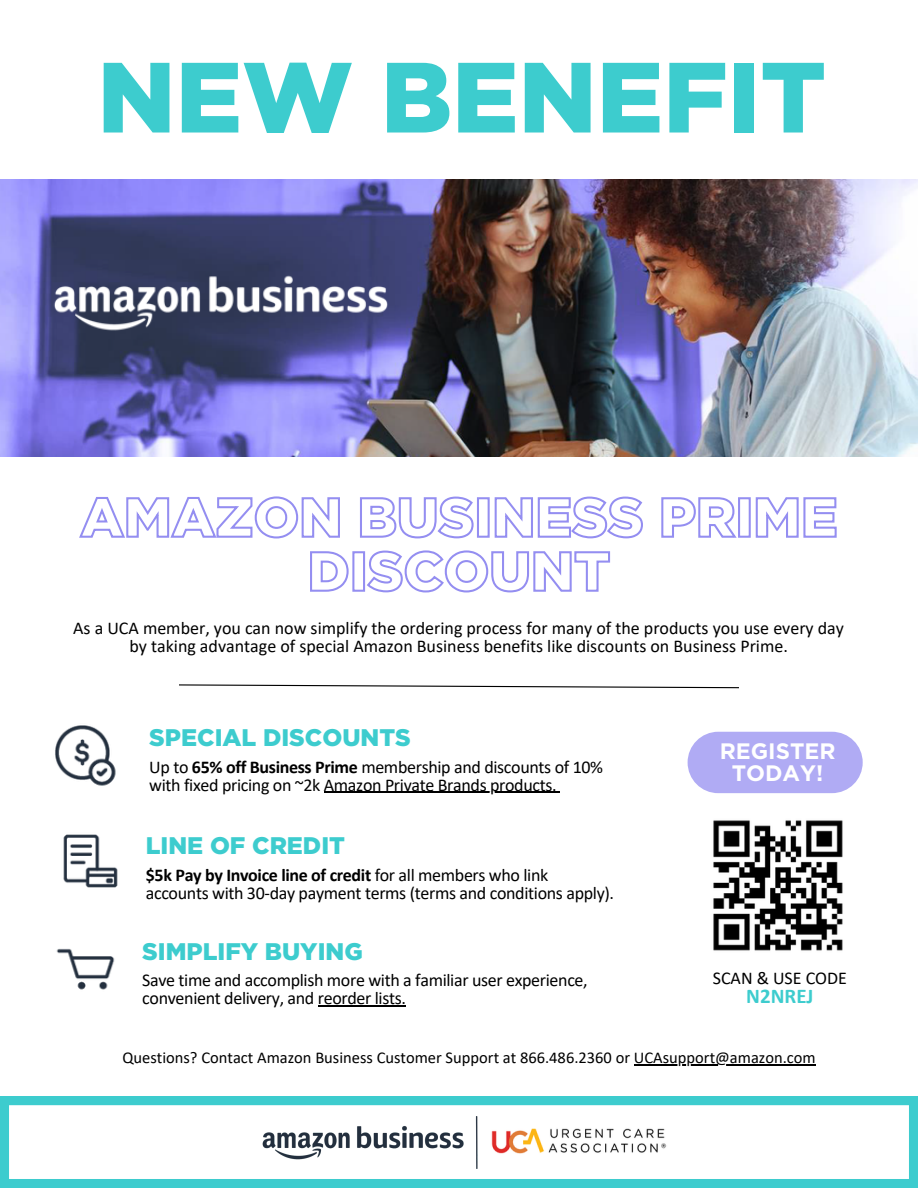
<style>
.page{position:relative;width:918px;height:1188px;background:#fff}
.page>*{position:absolute;margin:0;border:0;box-sizing:border-box;transform-origin:0 0}
.t1{font:900 99.6px "Gotham";color:#3dccce}
.t2{font:900 24px "Gotham";color:#3dccce}
.t3{font:700 22.35px "Gotham";color:#fff}
.t4{font:700 21px "Calibri";color:#3dccce}
.t5{font:18px/18px "Calibri";letter-spacing:-.02em;color:#000}
.t6{font:18px/18px "Calibri";color:#000;text-align:center}
.t7{font:16.5px "Calibri";color:#000}
.s1{font-weight:700}
</style>
<div class="page">
<img style="left:0;top:180px;width:918px;height:277px">
<svg style="left:79px;top:496px;width:758px;height:43px"></svg>
<svg style="left:310px;top:550px;width:301px;height:43px"></svg>
<svg style="left:179px;top:684px;width:560px;height:5px"></svg>
<img style="left:20px;top:254px;width:402px;height:99px">
<img style="left:55px;top:725px;width:61px;height:61px">
<img style="left:63px;top:834px;width:55px;height:54px">
<img style="left:56px;top:948px;width:59px;height:42px">
<div style="left:688px;top:732px;width:175px;height:61px;background:#b0abf4;border-radius:31px"></div>
<svg style="left:0;top:1096px;width:918px;height:92px"></svg>
<img style="left:713px;top:820px;width:130px;height:131px">
<img style="left:252px;top:1116px;width:227px;height:52px">
<img style="left:479px;top:1115px;width:199px;height:53px">
<hr style="left:324px;top:792px;width:232px;height:1px;background:#000">
<hr style="left:318px;top:1005px;width:88px;height:1px;background:#000">
<hr style="left:634px;top:1064px;width:182px;height:1px;background:#000">
<p class="t1" style="left:98px;top:37px;width:730px">NEW BENEFIT</p>
<p class="t6" style="left:73px;top:621px;width:772px">As a UCA member, you can now simplify the ordering process for many of the products you use every day by taking advantage of special Amazon Business benefits like discounts on Business Prime.</p>
<p class="t2" style="left:149px;top:723px;width:263px">SPECIAL DISCOUNTS</p>
<p class="t5" style="left:149px;top:759px;width:455px">Up to <span class="s1">65% off Business Prime</span> membership and discounts of 10% with fixed pricing on ~2k Amazon Private Brands products.</p>
<p class="t2" style="left:146px;top:831px;width:201px">LINE OF CREDIT</p>
<p class="t5" style="left:146px;top:867px;width:470px"><span class="s1">$5k Pay by Invoice line of credit</span> for all members who link accounts with 30-day payment terms (terms and conditions apply).</p>
<p class="t2" style="left:142px;top:936px;width:222px">SIMPLIFY BUYING</p>
<p class="t5" style="left:142px;top:973px;width:447px">Save time and accomplish more with a familiar user experience, convenient delivery, and reorder lists.</p>
<p class="t3" style="left:720px;top:738px;width:117px">REGISTER</p>
<p class="t3" style="left:732px;top:759px;width:93px">TODAY!</p>
<p class="t6" style="left:713px;top:970px;width:136px">SCAN &amp; USE CODE</p>
<p class="t4" style="left:746px;top:987px;width:69px">N2NREJ</p>
<p class="t7" style="left:122px;top:1050px;width:695px">Questions? Contact Amazon Business Customer Support at 866.486.2360 or UCAsupport@amazon.com</p>
</div>
